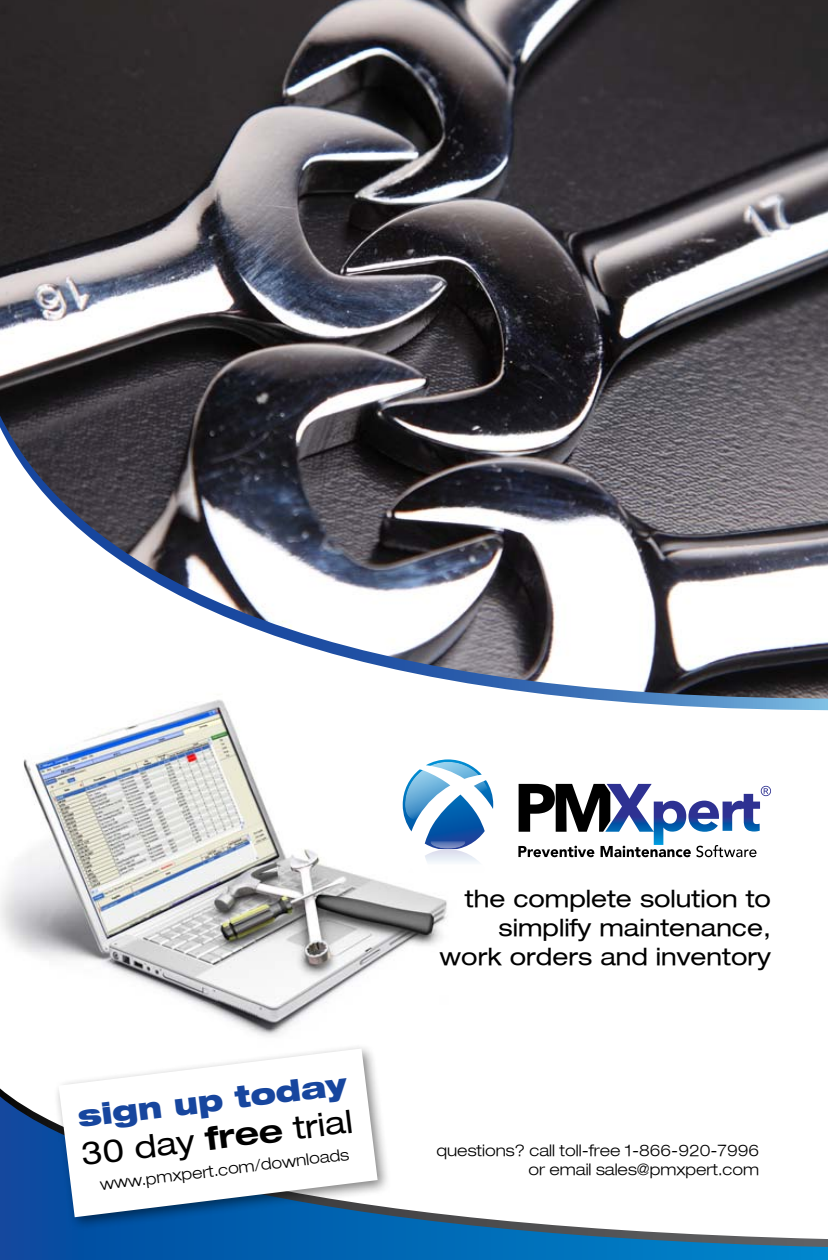
<style>
.page{position:relative;width:828px;height:1260px;background:#fff}
.page>*{position:absolute;margin:0;border:0;box-sizing:border-box;transform-origin:0 0}
.t1{font:expanded 31.8px "Helvetica Neue LT";color:#000}
.t2{font:900 expanded 29.2px "Helvetica Neue LT";color:#17469e}
.t3{font:expanded 24px/28.8px "Helvetica Neue LT";color:#000;text-align:right}
.t4{font:300 expanded 16px/19.2px "Helvetica Neue LT";color:#000;text-align:right}
.s1{font-weight:700}
</style>
<div class="page">
<img style="left:0;top:0;width:828px;height:699px">
<svg style="left:0;top:1096px;width:828px;height:164px"></svg>
<img style="left:0;top:658px;width:497px;height:378px">
<svg style="left:403px;top:759px;width:90px;height:91px"></svg>
<svg style="left:518px;top:784px;width:253px;height:73px"></svg>
<svg style="left:401px;top:850px;width:96px;height:31px"></svg>
<div style="left:52px;top:1042px;width:340px;height:190px;background:#000;opacity:.5"></div>
<svg style="left:59px;top:1049px;width:319px;height:168px"></svg>
<h2 class="t2" style="left:76px;top:1098px;width:272px;rotate:-7deg">sign up today</h2>
<h1 class="t1" style="left:79px;top:1135px;width:274px;rotate:-7deg">30 day <span class="s1">free</span> trial</h1>
<p class="t4" style="left:99px;top:1175px;width:252px;rotate:-7deg">www.pmxpert.com/downloads</p>
<h3 class="t3" style="left:440px;top:884px;width:333px">the complete solution to simplify maintenance, work orders and inventory</h3>
<p class="t4" style="left:437px;top:1140px;width:324px">questions? call toll-free 1-866-920-7996 or email sales@pmxpert.com</p>
</div>
